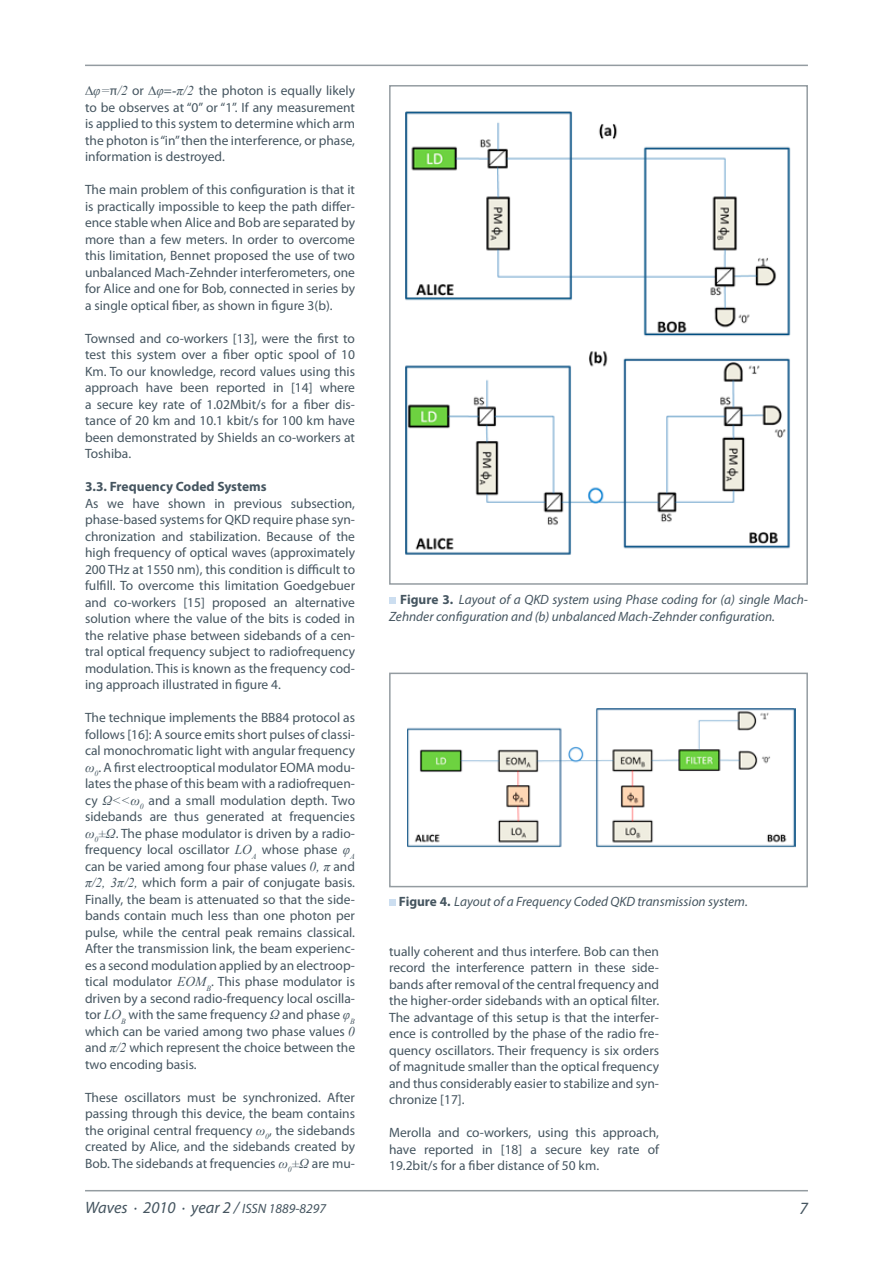
<style>
.page{position:relative;width:893px;height:1263px;background:#fff}
.page>*{position:absolute;margin:0;border:0;box-sizing:border-box;transform-origin:0 0}
.t1{font:italic 17.25px "Myriad Pro";color:#455560}
.t2{font:italic 16.5px "Myriad Pro";color:#455560}
.t3{font:13.5px/16.5px "Myriad Pro";color:#455560;text-align:justify}
.t4{font:italic 13.5px/16.5px "Myriad Pro";color:#455560}
.t5{font:700 13.5px "Myriad Pro";color:#455560}
.s1{font-family:"Times New Roman"}
.s2{font-family:"Times New Roman";font-style:italic}
.s3{font-weight:700;font-style:normal}
.s4{font-size:13.5px}
</style>
<div class="page">
<hr style="left:85px;top:1190px;width:723px;height:1px;background:#949ca1">
<hr style="left:85px;top:65px;width:723px;height:1px;background:#949ca1">
<img style="left:405px;top:112px;width:386px;height:443px">
<div style="left:389px;top:85px;width:419px;height:500px;border:2px solid #949ca1"></div>
<img style="left:407px;top:708px;width:389px;height:139px">
<div style="left:389px;top:673px;width:419px;height:214px;border:2px solid #949ca1"></div>
<div style="left:389px;top:597px;width:7px;height:7px;background:#ccdef0"></div>
<div style="left:389px;top:899px;width:7px;height:7px;background:#ccdef0"></div>
<p class="t3" style="left:85px;top:82px;width:272px"><span class="s1">∆</span><span class="s2">φ=</span>π<span class="s2">/2</span> or <span class="s1">∆</span><span class="s2">φ</span>=<span class="s2">-π/2</span> the photon is equally likely to be observes at “0” or “1”. If any measurement is applied to this system to determine which arm the photon is “in” then the interference, or phase, information is destroyed.</p>
<p class="t3" style="left:85px;top:181px;width:272px">The main problem of this configuration is that it is practically impossible to keep the path differ&shy;ence stable when Alice and Bob are separated by more than a few meters. In order to overcome this limitation, Bennet proposed the use of two unbalanced Mach-Zehnder interferometers, one for Alice and one for Bob, connected in series by a single optical fiber, as shown in figure 3(b).</p>
<p class="t3" style="left:85px;top:330px;width:272px">Townsed and co-workers [13], were the first to test this system over a fiber optic spool of 10<br>Km. To our knowledge, record values using this approach have been reported in [14] where a secure key rate of 1.02Mbit/s for a fiber dis&shy;tance of 20 km and 10.1 kbit/s for 100 km have been demonstrated by Shields an co-workers at Toshiba.</p>
<p class="t5" style="left:85px;top:478px;width:183px">3.3. Frequency Coded Systems</p>
<p class="t3" style="left:85px;top:495px;width:272px">As we have shown in previous subsection, phase-based systems for QKD require phase syn&shy;chronization and stabilization. Because of the high frequency of optical waves (approximately 200 THz at 1550 nm), this condition is difficult to fulfill. To overcome this limitation Goedgebuer and co-workers [15] proposed an alternative solution where the value of the bits is coded in the relative phase between sidebands of a cen&shy;tral optical frequency subject to radiofrequency modulation. This is known as the frequency cod&shy;ing approach illustrated in figure 4.</p>
<p class="t3" style="left:85px;top:709px;width:272px">The technique implements the BB84 protocol as follows [16]: A source emits short pulses of classi&shy;cal monochromatic light with angular frequency <span class="s2">ω</span><sub>0</sub>. A first electrooptical modulator EOMA modu&shy;lates the phase of this beam with a radiofrequen&shy;cy <span class="s2">Ω&lt;&lt;ω</span><sub>0</sub> and a small modulation depth. Two sidebands are thus generated at frequencies <span class="s2">ω</span><sub>0</sub><span class="s2">±Ω</span>. The phase modulator is driven by a radio&shy;frequency local oscillator <span class="s2">LO</span><sub>A</sub> whose phase <span class="s2">φ</span><sub>A </sub>can be varied among four phase values <span class="s2">0, π</span> and <span class="s2">π/2, 3π/2,</span> which form a pair of conjugate basis.<br>Finally, the beam is attenuated so that the side&shy;bands contain much less than one photon per pulse, while the central peak remains classical.<br>After the transmission link, the beam experienc&shy;es a second modulation applied by an electroop&shy;tical modulator <span class="s2">EOM</span><sub>B</sub>. This phase modulator is driven by a second radio-frequency local oscilla&shy;tor <span class="s2">LO</span><sub>B</sub> with the same frequency <span class="s2">Ω</span> and phase <span class="s2">φ</span><sub>B </sub>which can be varied among two phase values <span class="s2">0 </span>and <span class="s2">π/2</span> which represent the choice between the two encoding basis.</p>
<p class="t3" style="left:85px;top:1089px;width:272px">These oscillators must be synchronized. After passing through this device, the beam contains the original central frequency <span class="s2">ω</span><sub>0</sub>, the sidebands created by Alice, and the sidebands created by Bob. The sidebands at frequencies <span class="s2">ω</span><sub>0</sub><span class="s2">±Ω</span> are mu-</p>
<p class="t4" style="left:389px;top:591px;width:420px;text-indent:11px"><span class="s3">Figure 3.</span> Layout of a QKD system using Phase coding for (a) single Mach-<br>Zehnder configuration and (b) unbalanced Mach-Zehnder configuration.</p>
<p class="t4" style="left:399px;top:893px;width:350px"><span class="s3">Figure 4.</span> Layout of a Frequency Coded QKD transmission system.</p>
<p class="t3" style="left:389px;top:943px;width:272px">tually coherent and thus interfere. Bob can then record the interference pattern in these side&shy;bands after removal of the central frequency and the higher-order sidebands with an optical filter.<br>The advantage of this setup is that the interfer&shy;ence is controlled by the phase of the radio fre&shy;quency oscillators. Their frequency is six orders of magnitude smaller than the optical frequency and thus considerably easier to stabilize and syn&shy;chronize [17].</p>
<p class="t3" style="left:389px;top:1124px;width:271px">Merolla and co-workers, using this approach, have reported in [18] a secure key rate of 19.2bit/s for a fiber distance of 50 km.</p>
<p class="t2" style="left:85px;top:1198px;width:243px">Waves · 2010 · year 2 / <span class="s4">ISSN 1889-8297</span></p>
<p class="t1" style="left:799px;top:1197px;width:10px">7</p>
</div>
